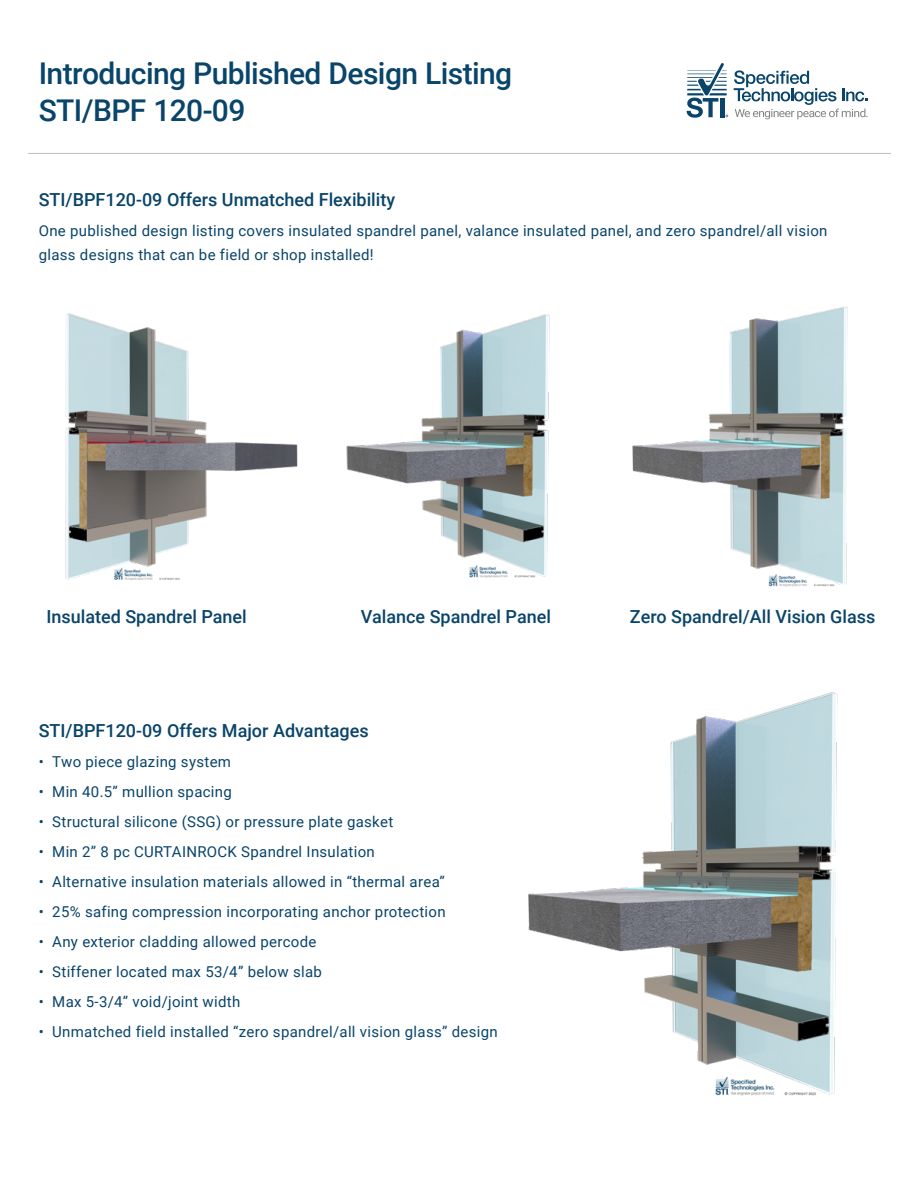
<style>
.page{position:relative;width:918px;height:1188px;background:#fff}
.page>*{position:absolute;margin:0;border:0;box-sizing:border-box;transform-origin:0 0}
.t1{font:500 30px/36.8px "Roboto";letter-spacing:-.02em;color:#09446a}
.t2{font:500 18px "Roboto";color:#09446a}
.t3{font:15px/24px "Roboto";letter-spacing:.02em;color:#09446a}
</style>
<div class="page">
<hr style="left:28px;top:153px;width:863px;height:1px;background:#bcbec0">
<svg style="left:687px;top:63px;width:41px;height:55px"></svg>
<hr style="left:720px;top:98px;width:4px;height:19px;background:#09446a">
<svg style="left:734px;top:70px;width:134px;height:49px"></svg>
<img style="left:65px;top:313px;width:233px;height:268px">
<img style="left:346px;top:314px;width:204px;height:264px">
<img style="left:528px;top:692px;width:310px;height:404px">
<img style="left:632px;top:306px;width:216px;height:281px">
<h1 class="t1" style="left:39px;top:54px;width:475px">Introducing Published Design Listing<br>STI/BPF 120-09</h1>
<p class="t2" style="left:39px;top:187px;width:358px">STI/BPF120-09 Offers Unmatched Flexibility</p>
<p class="t3" style="left:39px;top:218px;width:790px">One published design listing covers insulated spandrel panel, valance insulated panel, and zero spandrel/all vision glass designs that can be field or shop installed!</p>
<p class="t2" style="left:46px;top:604px;width:202px">Insulated Spandrel Panel</p>
<p class="t2" style="left:361px;top:604px;width:192px">Valance Spandrel Panel</p>
<p class="t2" style="left:630px;top:604px;width:247px">Zero Spandrel/All Vision Glass</p>
<p class="t2" style="left:39px;top:718px;width:331px">STI/BPF120-09 Offers Major Advantages</p>
<p class="t3" style="left:39px;top:749px;width:194px">• Two piece glazing system</p>
<p class="t3" style="left:39px;top:779px;width:195px">• Min 40.5” mullion spacing</p>
<p class="t3" style="left:39px;top:809px;width:356px">• Structural silicone (SSG) or pressure plate gasket</p>
<p class="t3" style="left:39px;top:839px;width:338px">• Min 2” 8 pc CURTAINROCK Spandrel Insulation</p>
<p class="t3" style="left:39px;top:869px;width:408px">• Alternative insulation materials allowed in “thermal area”</p>
<p class="t3" style="left:39px;top:899px;width:408px">• 25% safing compression incorporating anchor protection</p>
<p class="t3" style="left:39px;top:929px;width:279px">• Any exterior cladding allowed percode</p>
<p class="t3" style="left:39px;top:959px;width:285px">• Stiffener located max 53/4” below slab</p>
<p class="t3" style="left:39px;top:989px;width:203px">• Max 5-3/4” void/joint width</p>
<p class="t3" style="left:39px;top:1019px;width:460px">• Unmatched field installed “zero spandrel/all vision glass” design</p>
</div>
